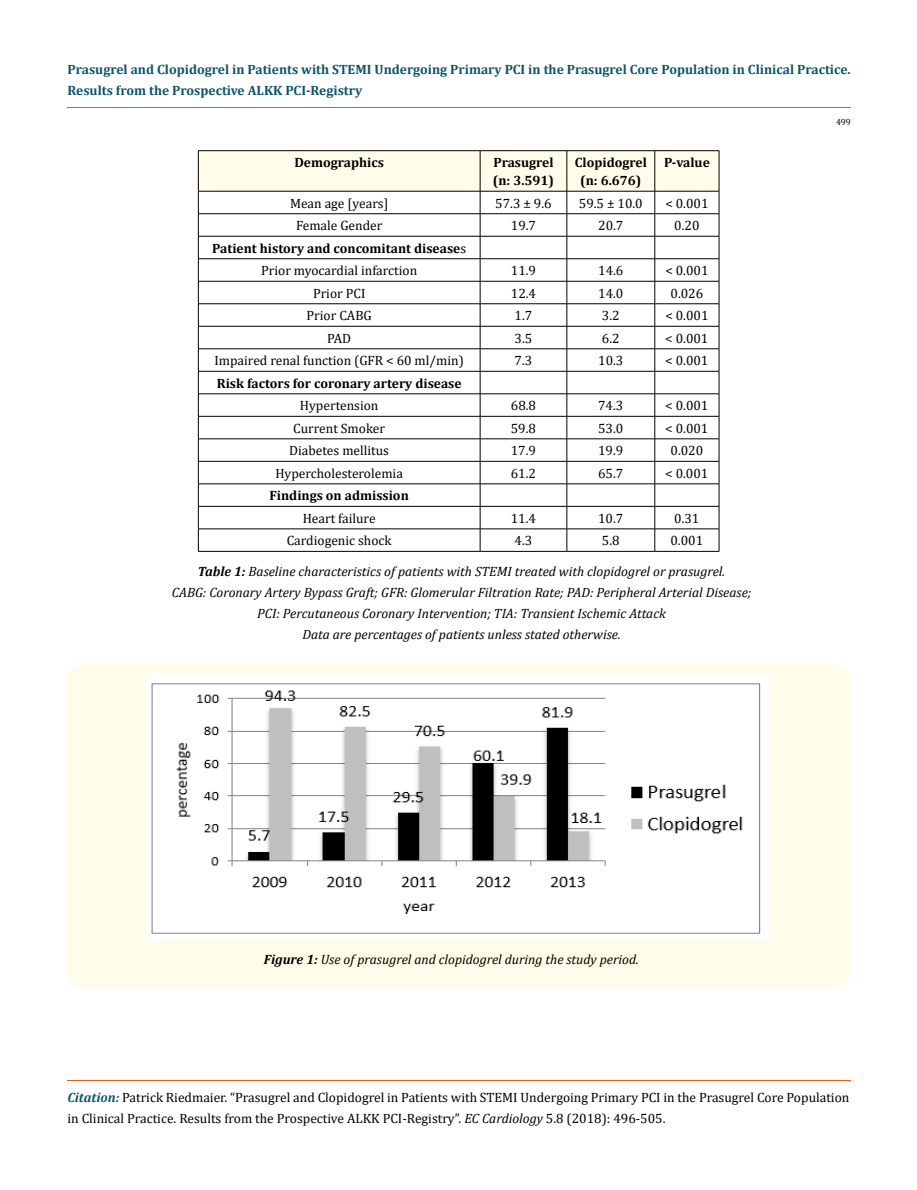
<style>
.page{position:relative;width:917px;height:1190px;background:#fff}
.page>*{position:absolute;margin:0;border:0;box-sizing:border-box;transform-origin:0 0}
.t1{font:13.5px/21px "Cambria";color:#000}
.t2{font:italic 13.5px/21px "Cambria";color:#000;text-align:center}
.t3{font:700 13.5px/18px "Cambria";color:#000;text-align:center}
.t4{font:700 13.5px/21px "Cambria";color:#0e546a}
.t5{font:9px "Cambria";color:#000}
.s1{font-weight:400}
.s2{font-weight:700}
.s3{font-weight:700;font-style:italic;color:#0e546a}
.s4{font-style:italic}
</style>
<div class="page">
<hr style="left:67px;top:107px;width:783px;height:1px;background:#e05d1a">
<hr style="left:67px;top:1080px;width:783px;height:1px;background:#e05d1a">
<hr style="left:198px;top:150px;width:282px;height:1px;background:#000">
<hr style="left:480px;top:150px;width:87px;height:1px;background:#000">
<hr style="left:567px;top:150px;width:87px;height:1px;background:#000">
<hr style="left:654px;top:150px;width:65px;height:1px;background:#000">
<svg style="left:198px;top:151px;width:521px;height:400px"></svg>
<hr style="left:198px;top:551px;width:282px;height:1px;background:#000">
<hr style="left:480px;top:551px;width:87px;height:1px;background:#000">
<hr style="left:567px;top:551px;width:87px;height:1px;background:#000">
<hr style="left:654px;top:551px;width:65px;height:1px;background:#000">
<div style="left:67px;top:663px;width:783px;height:325px;background:#fffde9;border-radius:18px"></div>
<img style="left:146px;top:674px;width:622px;height:266px">
<p class="t4" style="left:68px;top:58px;width:784px">Prasugrel and Clopidogrel in Patients with STEMI Undergoing Primary PCI in the Prasugrel Core Population in Clinical Practice.<br>Results from the Prospective ALKK PCI-Registry</p>
<p class="t5" style="left:836px;top:117px;width:16px">499</p>
<p class="t3" style="left:294px;top:153px;width:91px">Demographics</p>
<p class="t3" style="left:493px;top:153px;width:63px;text-align:left">Prasugrel (n: 3.591)</p>
<p class="t3" style="left:574px;top:153px;width:74px">Clopidogrel (n: 6.676)</p>
<p class="t3" style="left:664px;top:153px;width:47px">P-value</p>
<p class="t1" style="left:290px;top:192px;width:100px">Mean age [years]</p>
<p class="t1" style="left:495px;top:192px;width:58px">57.3 ± 9.6</p>
<p class="t1" style="left:579px;top:192px;width:65px">59.5 ± 10.0</p>
<p class="t1" style="left:665px;top:192px;width:45px">&lt; 0.001</p>
<p class="t1" style="left:296px;top:215px;width:88px">Female Gender</p>
<p class="t1" style="left:511px;top:215px;width:27px">19.7</p>
<p class="t1" style="left:598px;top:215px;width:27px">20.7</p>
<p class="t1" style="left:674px;top:215px;width:27px">0.20</p>
<p class="t3" style="left:212px;top:236px;width:255px;line-height:22.5px">Patient history and concomitant disease<span class="s1">s<br>Prior myocardial infarction</span></p>
<p class="t1" style="left:511px;top:260px;width:27px">11.9</p>
<p class="t1" style="left:598px;top:260px;width:27px">14.6</p>
<p class="t1" style="left:665px;top:260px;width:45px">&lt; 0.001</p>
<p class="t1" style="left:313px;top:282px;width:54px">Prior PCI</p>
<p class="t1" style="left:511px;top:282px;width:27px">12.4</p>
<p class="t1" style="left:598px;top:282px;width:27px">14.0</p>
<p class="t1" style="left:670px;top:282px;width:34px">0.026</p>
<p class="t1" style="left:306px;top:305px;width:67px">Prior CABG</p>
<p class="t1" style="left:514px;top:305px;width:19px">1.7</p>
<p class="t1" style="left:602px;top:305px;width:19px">3.2</p>
<p class="t1" style="left:665px;top:305px;width:45px">&lt; 0.001</p>
<p class="t1" style="left:327px;top:328px;width:26px">PAD</p>
<p class="t1" style="left:514px;top:328px;width:19px">3.5</p>
<p class="t1" style="left:602px;top:328px;width:19px">6.2</p>
<p class="t1" style="left:665px;top:328px;width:45px">&lt; 0.001</p>
<p class="t1" style="left:214px;top:350px;width:251px">Impaired renal function (GFR &lt; 60 ml/min)</p>
<p class="t1" style="left:514px;top:350px;width:19px">7.3</p>
<p class="t1" style="left:598px;top:350px;width:27px">10.3</p>
<p class="t1" style="left:665px;top:350px;width:45px">&lt; 0.001</p>
<p class="t3" style="left:217px;top:374px;width:246px">Risk factors for coronary artery disease</p>
<p class="t1" style="left:300px;top:395px;width:80px">Hypertension</p>
<p class="t1" style="left:511px;top:395px;width:27px">68.8</p>
<p class="t1" style="left:598px;top:395px;width:27px">74.3</p>
<p class="t1" style="left:665px;top:395px;width:45px">&lt; 0.001</p>
<p class="t1" style="left:293px;top:418px;width:93px">Current Smoker</p>
<p class="t1" style="left:511px;top:418px;width:27px">59.8</p>
<p class="t1" style="left:598px;top:418px;width:27px">53.0</p>
<p class="t1" style="left:665px;top:418px;width:45px">&lt; 0.001</p>
<p class="t1" style="left:289px;top:440px;width:101px">Diabetes mellitus</p>
<p class="t1" style="left:511px;top:440px;width:27px">17.9</p>
<p class="t1" style="left:598px;top:440px;width:27px">19.9</p>
<p class="t1" style="left:670px;top:440px;width:34px">0.020</p>
<p class="t1" style="left:275px;top:463px;width:129px">Hypercholesterolemia</p>
<p class="t1" style="left:511px;top:463px;width:27px">61.2</p>
<p class="t1" style="left:598px;top:463px;width:27px">65.7</p>
<p class="t1" style="left:665px;top:463px;width:45px">&lt; 0.001</p>
<p class="t3" style="left:269px;top:486px;width:141px">Findings on admission</p>
<p class="t1" style="left:303px;top:508px;width:74px">Heart failure</p>
<p class="t1" style="left:511px;top:508px;width:27px">11.4</p>
<p class="t1" style="left:598px;top:508px;width:27px">10.7</p>
<p class="t1" style="left:674px;top:508px;width:27px">0.31</p>
<p class="t1" style="left:287px;top:530px;width:106px">Cardiogenic shock</p>
<p class="t1" style="left:514px;top:530px;width:19px">4.3</p>
<p class="t1" style="left:602px;top:530px;width:19px">5.8</p>
<p class="t1" style="left:670px;top:530px;width:34px">0.001</p>
<p class="t2" style="left:172px;top:561px;width:581px"><span class="s2">Table 1:</span> Baseline characteristics of patients with STEMI treated with clopidogrel or prasugrel.<br>CABG: Coronary Artery Bypass Graft; GFR: Glomerular Filtration Rate; PAD: Peripheral Arterial Disease; PCI: Percutaneous Coronary Intervention; TIA: Transient Ischemic Attack<br>Data are percentages of patients unless stated otherwise.</p>
<p class="t2" style="left:264px;top:948px;width:376px"><span class="s2">Figure 1:</span> Use of prasugrel and clopidogrel during the study period.</p>
<p class="t1" style="left:67px;top:1086px;width:783px"><span class="s3">Citation:</span> Patrick Riedmaier. “Prasugrel and Clopidogrel in Patients with STEMI Undergoing Primary PCI in the Prasugrel Core Population in Clinical Practice. Results from the Prospective ALKK PCI-Registry”. <span class="s4">EC Cardiology</span> 5.8 (2018): 496-505.</p>
</div>
